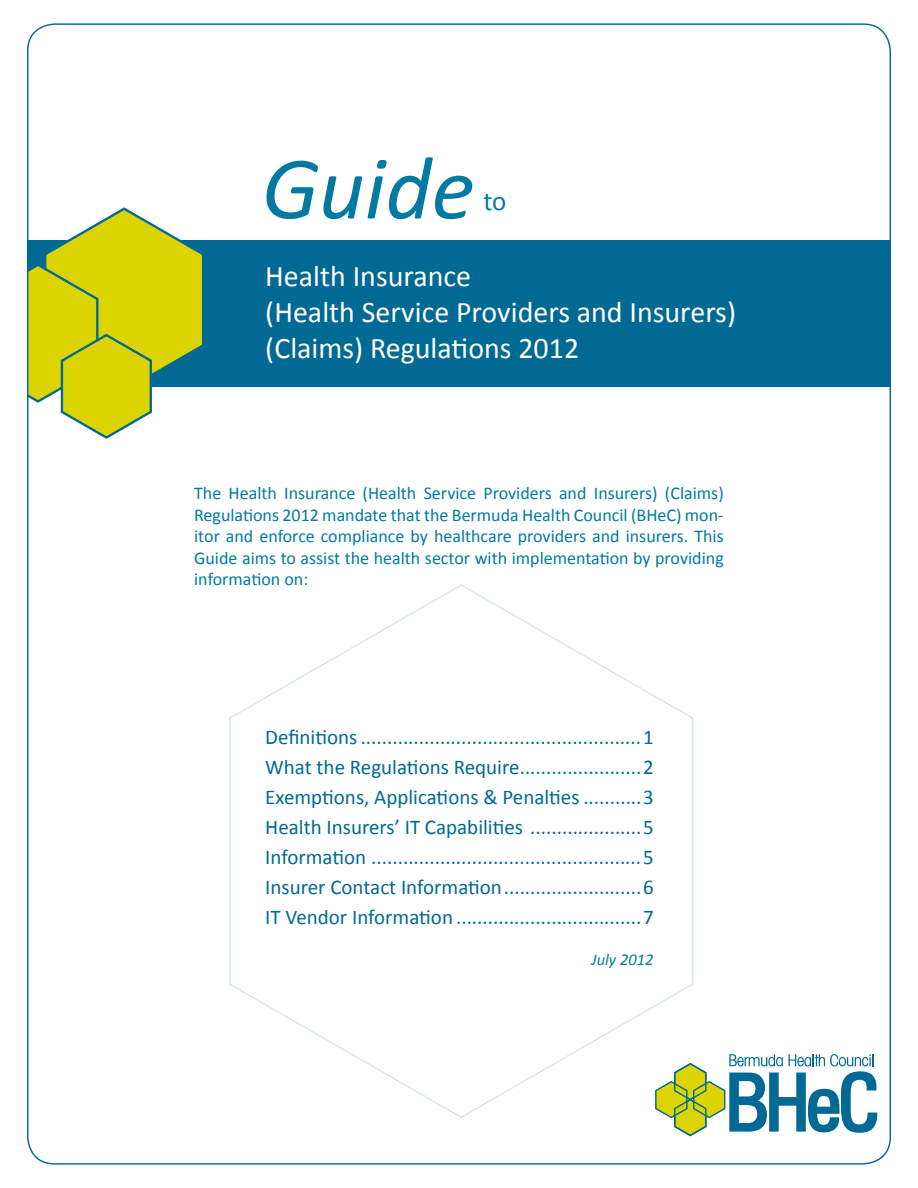
<style>
.page{position:relative;width:918px;height:1188px;background:#fff}
.page>*{position:absolute;margin:0;border:0;box-sizing:border-box;transform-origin:0 0}
.t1{font:italic 90px "Calibri";color:#007aa2}
.t2{font:30px/36px "Calibri";color:#fff}
.t3{font:27px "Calibri";color:#007aa2}
.t4{font:21px/30px "Calibri";color:#006994;text-align:justify}
.t5{font:18px/21.6px "Calibri";color:#007aa2;text-align:justify}
.t6{font:italic 16.5px "Calibri";color:#007aa2}
</style>
<div class="page">
<svg style="left:229px;top:584px;width:465px;height:534px"></svg>
<div style="left:28px;top:241px;width:862px;height:146px;background:#006994"></div>
<svg style="left:29px;top:207px;width:176px;height:232px"></svg>
<svg style="left:655px;top:1054px;width:222px;height:82px"></svg>
<h1 class="t1" style="left:262px;top:127px;width:214px">Guide</h1>
<p class="t3" style="left:483px;top:184px;width:25px">to</p>
<h2 class="t2" style="left:265px;top:258px;width:472px">Health Insurance<br>(Health Service Providers and Insurers) (Claims) Regulations 2012</h2>
<p class="t5" style="left:194px;top:482px;width:531px">The Health Insurance (Health Service Providers and Insurers) (Claims)<br>Regulations 2012 mandate that the Bermuda Health Council (BHeC) mon&shy;itor and enforce compliance by healthcare providers and insurers. This Guide aims to assist the health sector with implementation by providing information on:</p>
<p class="t4" style="left:265px;top:722px;width:390px">Definitions .....................................................1<br>What the Regulations Require.......................2<br>Exemptions, Applications &amp; Penalties ...........3<br>Health Insurers’ IT Capabilities .....................5<br>Information ...................................................5<br>Insurer Contact Information..........................6<br>IT Vendor Information ...................................7</p>
<p class="t6" style="left:591px;top:948px;width:64px">July 2012</p>
</div>
